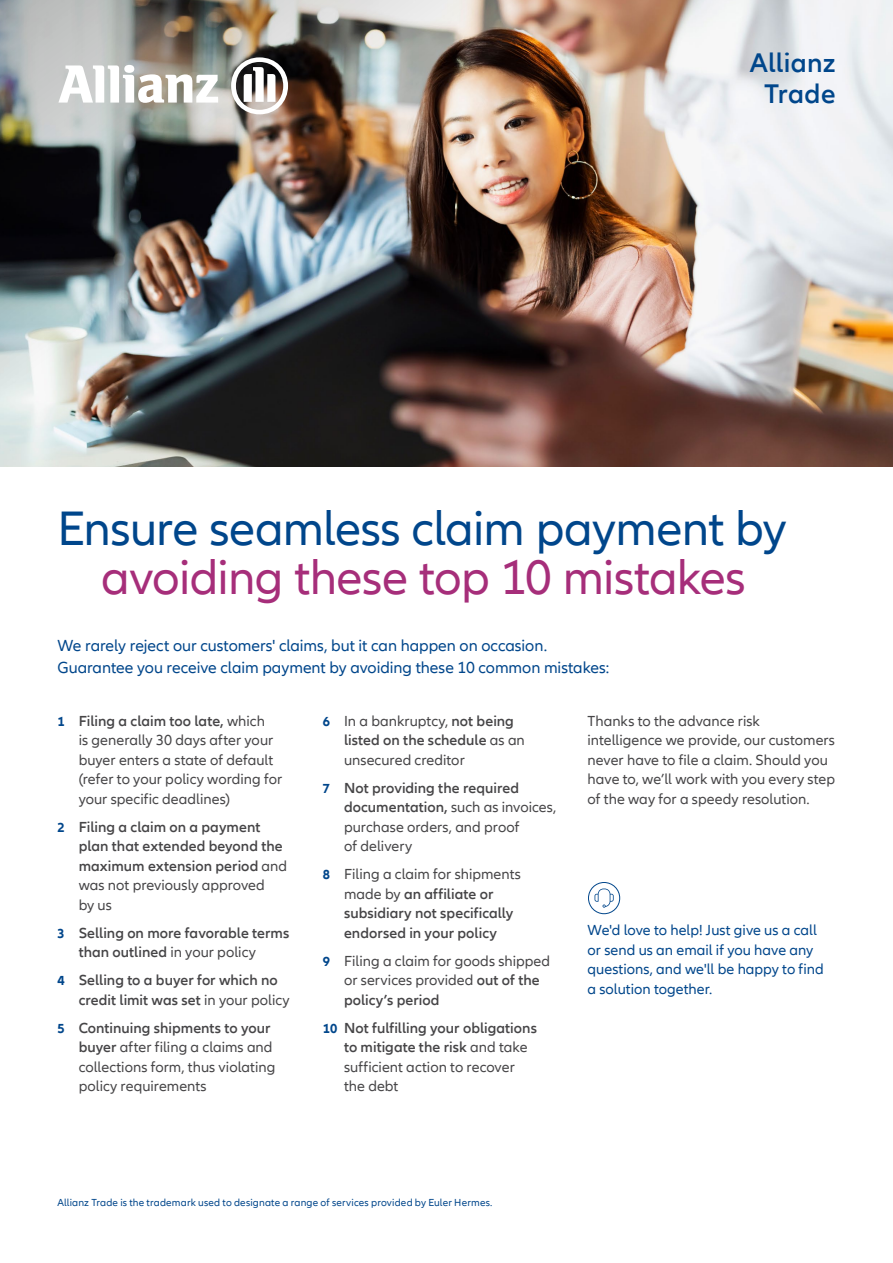
<style>
.page{position:relative;width:893px;height:1263px;background:#fff}
.page>*{position:absolute;margin:0;border:0;box-sizing:border-box;transform-origin:0 0}
.t1{font:49.8px "Allianz Neo";letter-spacing:-.01em;color:#00468b}
.t2{font:49.8px "Allianz Neo";letter-spacing:-.015em;color:#a62e7a}
.t3{font:600 27.75px/30.6px "Allianz Neo";letter-spacing:.01em;color:#00468b;text-align:center}
.t4{font:16.5px/22.5px "Allianz Neo";color:#00468b}
.t5{font:15px/19.5px "Allianz Neo";letter-spacing:.005em;color:#464547}
.t6{font:600 15px/19.5px "Allianz Neo";letter-spacing:.005em;color:#464547}
.t7{font:15px/19.5px "Allianz Neo";letter-spacing:.005em;color:#00468b}
.t8{font:10.5px "Allianz Neo";letter-spacing:.015em;color:#00468b}
.s1{font-weight:700;font-size:13.5px;color:#00468b}
.s2{font-weight:600}
.s3{font-weight:400}
</style>
<div class="page">
<img style="left:0;top:0;width:893px;height:467px">
<svg style="left:594px;top:888px;width:20px;height:20px"></svg>
<div style="left:588px;top:882px;width:32px;height:32px;border:1px solid #00468b;border-radius:50%"></div>
<img style="left:0;top:0;width:643px;height:418px">
<svg style="left:58px;top:65px;width:160px;height:38px"></svg>
<svg style="left:231px;top:57px;width:57px;height:57px"></svg>
<h2 class="t3" style="left:750px;top:48px;width:87px">Allianz<br>Trade</h2>
<h1 class="t1" style="left:57px;top:500px;width:731px">Ensure seamless claim payment by</h1>
<h1 class="t2" style="left:101px;top:549px;width:646px">avoiding these top 10 mistakes</h1>
<p class="t4" style="left:57px;top:634px;width:553px">We rarely reject our customers' claims, but it can happen on occasion.<br>Guarantee you receive claim payment by avoiding these 10 common mistakes:</p>
<p class="t5" style="left:587px;top:711px;width:249px">Thanks to the advance risk intelligence we provide, our customers never have to file a claim. Should you have to, we’ll work with you every step of the way for a speedy resolution.</p>
<p class="t5" style="left:79px;top:711px;width:205px;text-indent:-21px"><span class="s1">1</span> <span class="s2">Filing a claim too late,</span> which<br>is generally 30 days after your buyer enters a state of default (refer to your policy wording for your specific deadlines)</p>
<p class="t6" style="left:79px;top:817px;width:210px;text-indent:-21px"><span class="s1">2</span> Filing a claim on a payment plan that extended beyond the maximum extension period <span class="s3">and was not previously approved<br>by us</span></p>
<p class="t6" style="left:79px;top:923px;width:212px;text-indent:-21px"><span class="s1">3</span> Selling on more favorable terms than outlined <span class="s3">in your policy</span></p>
<p class="t6" style="left:79px;top:971px;width:213px;text-indent:-21px"><span class="s1">4</span> Selling to a buyer for which no credit limit was set <span class="s3">in your policy</span></p>
<p class="t5" style="left:79px;top:1018px;width:198px;text-indent:-21px"><span class="s1">5</span> <span class="s2">Continuing shipments to your buyer</span> after filing a claims and collections form, thus violating policy requirements</p>
<p class="t5" style="left:344px;top:711px;width:182px;text-indent:-21px"><span class="s1">6</span> In a bankruptcy, <span class="s2">not being listed on the schedule</span> as an unsecured creditor</p>
<p class="t5" style="left:344px;top:778px;width:214px;text-indent:-21px"><span class="s1">7</span> <span class="s2">Not providing the required documentation,</span> such as invoices, purchase orders, and proof<br>of delivery</p>
<p class="t6" style="left:344px;top:865px;width:178px;text-indent:-21px"><span class="s1">8</span> <span class="s3">Filing a claim for shipments made by</span> an affiliate or subsidiary not specifically endorsed in your policy</p>
<p class="t5" style="left:344px;top:951px;width:208px;text-indent:-21px"><span class="s1">9</span> Filing a claim for goods shipped or services provided <span class="s2">out of the policy’s period</span></p>
<p class="t6" style="left:344px;top:1018px;width:194px;text-indent:-21px"><span class="s1">10</span> Not fulfilling your obligations to mitigate the risk <span class="s3">and take sufficient action to recover the debt</span></p>
<p class="t7" style="left:587px;top:921px;width:238px">We'd love to help! Just give us a call or send us an email if you have any questions, and we'll be happy to find a solution together.</p>
<p class="t8" style="left:57px;top:1196px;width:437px">Allianz Trade is the trademark used to designate a range of services provided by Euler Hermes.</p>
</div>
